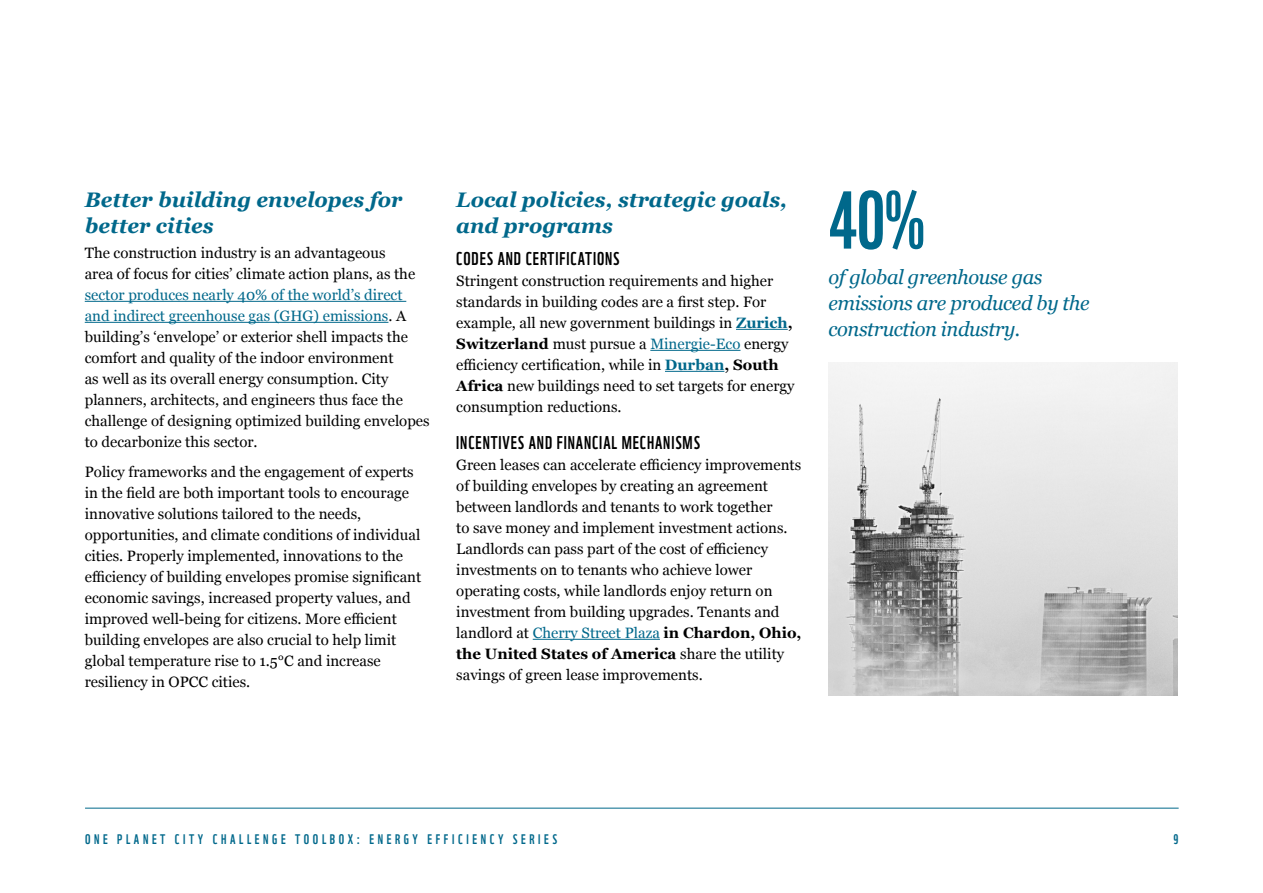
<style>
.page{position:relative;width:1263px;height:893px;background:#fff}
.page>*{position:absolute;margin:0;border:0;box-sizing:border-box;transform-origin:0 0}
.t1{font:79.5px "WWF";color:#00688b}
.t2{font:italic 700 21px/25.5px "Georgia";color:#00688b}
.t3{font:italic 20.1px/26.1px "Georgia";letter-spacing:-.02em;color:#00688b}
.t4{font:18px "WWF";letter-spacing:.05em;color:#000}
.t5{font:15px/21px "Georgia";color:#000}
.t6{font:13.5px "WWF";letter-spacing:.27em;color:#00688b}
.s1{color:#00688b}
.s2{font-weight:700;color:#00688b}
.s3{font-weight:700}
</style>
<div class="page">
<hr style="left:85px;top:808px;width:1094px;height:1px;background:#00688b">
<hr style="left:85px;top:301px;width:321px;height:1px;background:#00688b">
<hr style="left:85px;top:322px;width:303px;height:1px;background:#00688b">
<hr style="left:736px;top:329px;width:52px;height:1px;background:#00688b">
<hr style="left:650px;top:350px;width:90px;height:1px;background:#00688b">
<hr style="left:665px;top:371px;width:59px;height:1px;background:#00688b">
<hr style="left:533px;top:639px;width:127px;height:1px;background:#00688b">
<img style="left:828px;top:362px;width:350px;height:333px">
<h2 class="t2" style="left:85px;top:186px;width:319px">Better building envelopes for better cities</h2>
<p class="t5" style="left:85px;top:242px;width:332px">The construction industry is an advantageous area of focus for cities’ climate action plans, as the</p>
<p class="t5" style="left:85px;top:284px;width:346px"><span class="s1">sector produces nearly 40% of the world’s direct and indirect greenhouse gas (GHG) emissions</span>. A building’s ‘envelope’ or exterior shell impacts the comfort and quality of the indoor environment<br>as well as its overall energy consumption. City planners, architects, and engineers thus face the challenge of designing optimized building envelopes to decarbonize this sector.</p>
<p class="t5" style="left:85px;top:461px;width:338px">Policy frameworks and the engagement of experts in the field are both important tools to encourage innovative solutions tailored to the needs, opportunities, and climate conditions of individual cities. Properly implemented, innovations to the efficiency of building envelopes promise significant economic savings, increased property values, and improved well-being for citizens. More efficient building envelopes are also crucial to help limit global temperature rise to 1.5°C and increase resiliency in OPCC cities.</p>
<h2 class="t2" style="left:456px;top:186px;width:332px">Local policies, strategic goals, and programs</h2>
<p class="t4" style="left:456px;top:244px;width:165px">CODES AND CERTIFICATIONS</p>
<p class="t5" style="left:456px;top:270px;width:340px">Stringent construction requirements and higher standards in building codes are a first step. For example, all new government buildings in <span class="s2">Zurich</span><span class="s3">, Switzerland</span> must pursue a <span class="s1">Minergie-Eco</span> energy efficiency certification, while in <span class="s2">Durban</span><span class="s3">, South Africa</span> new buildings need to set targets for energy consumption reductions.</p>
<p class="t4" style="left:456px;top:428px;width:245px">INCENTIVES AND FINANCIAL MECHANISMS</p>
<p class="t5" style="left:456px;top:454px;width:347px">Green leases can accelerate efficiency improvements of building envelopes by creating an agreement between landlords and tenants to work together<br>to save money and implement investment actions.<br>Landlords can pass part of the cost of efficiency investments on to tenants who achieve lower operating costs, while landlords enjoy return on investment from building upgrades. Tenants and landlord at <span class="s1">Cherry Street Plaza</span> <span class="s3">in Chardon, Ohio, the United States of America</span> share the utility savings of green lease improvements.</p>
<h1 class="t1" style="left:828px;top:158px;width:99px">40%</h1>
<h3 class="t3" style="left:828px;top:263px;width:263px">of global greenhouse gas emissions are produced by the construction industry.</h3>
<p class="t6" style="left:85px;top:828px;width:474px">ONE PLANET CITY CHALLENGE TOOLBOX: ENERGY EFFICIENCY SERIES</p>
<p class="t6" style="left:1174px;top:828px;width:6px">9</p>
</div>
